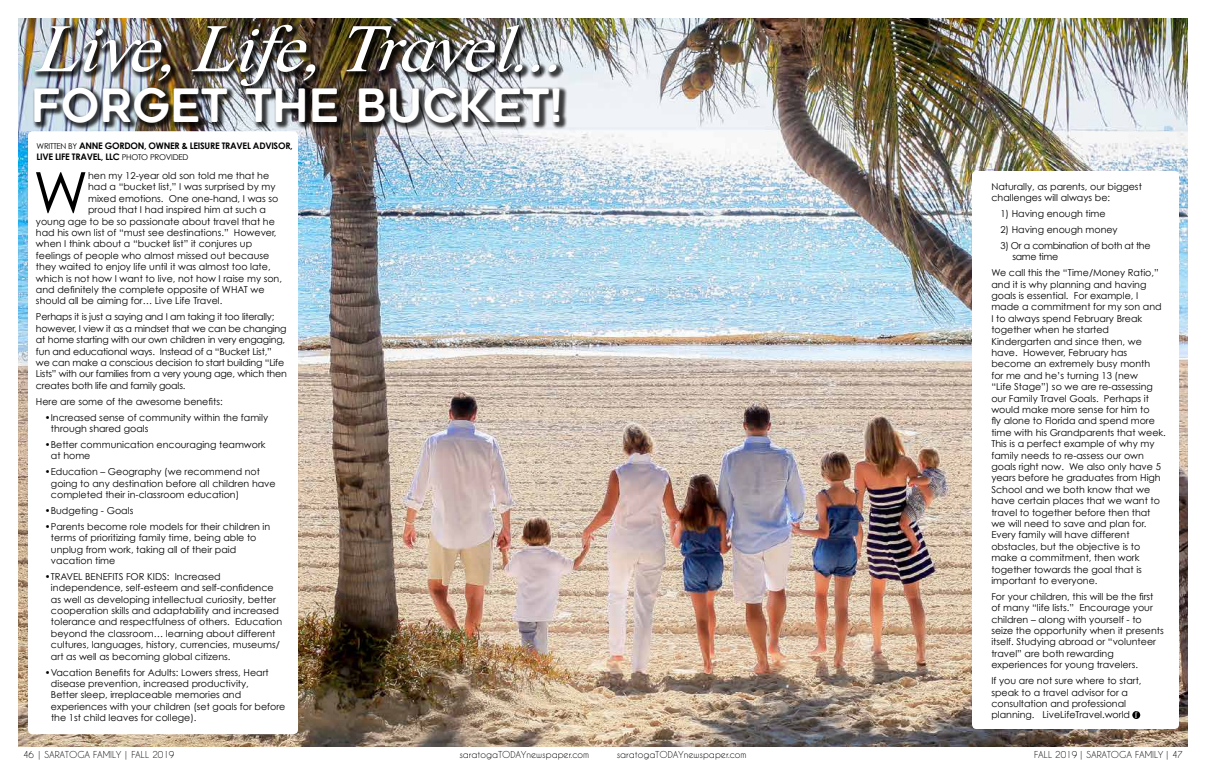
<style>
.page{position:relative;width:1206px;height:783px;background:#fff}
.page>*{position:absolute;margin:0;border:0;box-sizing:border-box;transform-origin:0 0}
.t1{font:68px "Happy Time";color:#fff}
.t2{font:57.1px "Century Gothic";color:#000}
.t3{font:45.7px "Geometos Rounded";color:#fff}
.t4{font:9.5px/11.4px "Century Gothic";color:#000}
.t5{font:9.5px/11.4px "Century Gothic";letter-spacing:-.02em;color:#000}
.t6{font:9.5px/11.4px "Century Gothic";letter-spacing:-.03em;color:#000}
.t7{font:9px "Caviar Dreams";color:#000}
.t8{font:700 9px/10.8px "Century Gothic";letter-spacing:-.03em;color:#000}
.s1{font-weight:400;font-size:8px}
.s2{font-family:"Effloresce";font-size:8.2px;color:#fff}
</style>
<div class="page">
<img style="left:18px;top:18px;width:1170px;height:729px">
<div style="left:33px;top:23px;width:535px;height:107px;background:#000;opacity:.75"></div>
<div style="left:28px;top:131px;width:270px;height:603px;background:#fff;border-radius:4px"></div>
<div style="left:972px;top:171px;width:207px;height:558px;background:#fff;border-radius:4px"></div>
<div style="left:1132px;top:711px;width:8px;height:8px;background:#000;border-radius:50%"></div>
<h1 class="t1" style="left:34px;top:-3px;width:527px">Live, Life, Travel…</h1>
<h3 class="t3" style="left:31px;top:79px;width:534px">FORGET THE BUCKET!</h3>
<p class="t8" style="left:37px;top:140px;width:258px"><span class="s1">WRITTEN BY</span> ANNE GORDON, OWNER &amp; LEISURE TRAVEL ADVISOR,<br>LIVE LIFE TRAVEL, LLC <span class="s1">PHOTO PROVIDED</span></p>
<h2 class="t2" style="left:33px;top:158px;width:56px">W</h2>
<p class="t4" style="left:88px;top:170px;width:183px">hen my 12-year old son told me that he</p>
<p class="t4" style="left:88px;top:181px;width:189px">had a “bucket list,” I was surprised by my</p>
<p class="t4" style="left:88px;top:193px;width:192px">mixed emotions. One one-hand, I was so</p>
<p class="t4" style="left:88px;top:204px;width:179px">proud that I had inspired him at such a</p>
<p class="t4" style="left:36px;top:215px;width:240px">young age to be so passionate about travel that he</p>
<p class="t4" style="left:36px;top:227px;width:242px">had his own list of “must see destinations.” However,</p>
<p class="t4" style="left:36px;top:238px;width:218px">when I think about a “bucket list” it conjures up</p>
<p class="t4" style="left:36px;top:250px;width:235px">feelings of people who almost missed out because</p>
<p class="t4" style="left:36px;top:261px;width:236px">they waited to enjoy life until it was almost too late,</p>
<p class="t4" style="left:36px;top:272px;width:248px">which is not how I want to live, not how I raise my son,</p>
<p class="t4" style="left:36px;top:284px;width:230px">and definitely the complete opposite of WHAT we</p>
<p class="t4" style="left:36px;top:295px;width:188px">should all be aiming for… Live Life Travel.</p>
<p class="t5" style="left:36px;top:311px;width:252px">Perhaps it is just a saying and I am taking it too literally; however, I view it as a mindset that we can be changing at home starting with our own children in very engaging, fun and educational ways. Instead of a “Bucket List,” we can make a conscious decision to start building “Life Lists” with our families from a very young age, which then creates both life and family goals.</p>
<p class="t4" style="left:36px;top:395px;width:188px">Here are some of the awesome benefits:</p>
<p class="t4" style="left:51px;top:411px;width:219px;text-indent:-6px">•Increased sense of community within the family through shared goals</p>
<p class="t4" style="left:51px;top:439px;width:216px;text-indent:-6px">•Better communication encouraging teamwork at home</p>
<p class="t4" style="left:51px;top:466px;width:226px;text-indent:-6px">•Education – Geography (we recommend not going to any destination before all children have completed their in-classroom education)</p>
<p class="t4" style="left:45px;top:505px;width:90px">•Budgeting - Goals</p>
<p class="t4" style="left:51px;top:520px;width:221px;text-indent:-6px">•Parents become role models for their children in terms of prioritizing family time, being able to unplug from work, taking all of their paid vacation time</p>
<p class="t4" style="left:51px;top:571px;width:233px;text-indent:-6px">•TRAVEL BENEFITS FOR KIDS: Increased independence, self-esteem and self-confidence as well as developing intellectual curiosity, better cooperation skills and adaptability and increased tolerance and respectfulness of others. Education beyond the classroom… learning about different cultures, languages, history, currencies, museums/ art as well as becoming global citizens.</p>
<p class="t4" style="left:51px;top:666px;width:236px;text-indent:-6px">•Vacation Benefits for Adults: Lowers stress, Heart disease prevention, increased productivity,<br>Better sleep, irreplaceable memories and experiences with your children (set goals for before the 1st child leaves for college).</p>
<p class="t7" style="left:23px;top:749px;width:153px">46 | SARATOGA FAMILY | FALL 2019</p>
<p class="t7" style="left:459px;top:749px;width:131px">saratogaTODAYnewspaper.com</p>
<p class="t4" style="left:991px;top:180px;width:152px">Naturally, as parents, our biggest challenges will always be:</p>
<p class="t4" style="left:1000px;top:208px;width:107px">1) Having enough time</p>
<p class="t4" style="left:1000px;top:224px;width:119px">2) Having enough money</p>
<p class="t6" style="left:1012px;top:240px;width:140px;text-indent:-12px">3) Or a combination of both at the same time</p>
<p class="t4" style="left:991px;top:267px;width:176px">We call this the “Time/Money Ratio,” and it is why planning and having goals is essential. For example, I made a commitment for my son and<br>I to always spend February Break together when he started<br>Kindergarten and since then, we have. However, February has become an extremely busy month<br>for me and he’s turning 13 (new<br>“Life Stage”) so we are re-assessing our Family Travel Goals. Perhaps it would make more sense for him to<br>fly alone to Florida and spend more time with his Grandparents that week.<br>This is a perfect example of why my family needs to re-assess our own goals right now. We also only have 5 years before he graduates from High<br>School and we both know that we have certain places that we want to travel to together before then that we will need to save and plan for.<br>Every family will have different obstacles, but the objective is to make a commitment, then work together towards the goal that is important to everyone.</p>
<p class="t4" style="left:991px;top:591px;width:174px">For your children, this will be the first of many “life lists.” Encourage your children – along with yourself - to seize the opportunity when it presents itself. Studying abroad or “volunteer travel” are both rewarding experiences for young travelers.</p>
<p class="t4" style="left:991px;top:675px;width:152px">If you are not sure where to start, speak to a travel advisor for a consultation and professional planning. LiveLifeTravel.world <span class="s2">f</span></p>
<p class="t7" style="left:617px;top:749px;width:131px">saratogaTODAYnewspaper.com</p>
<p class="t7" style="left:1034px;top:749px;width:150px">FALL 2019 | SARATOGA FAMILY | 47</p>
</div>
